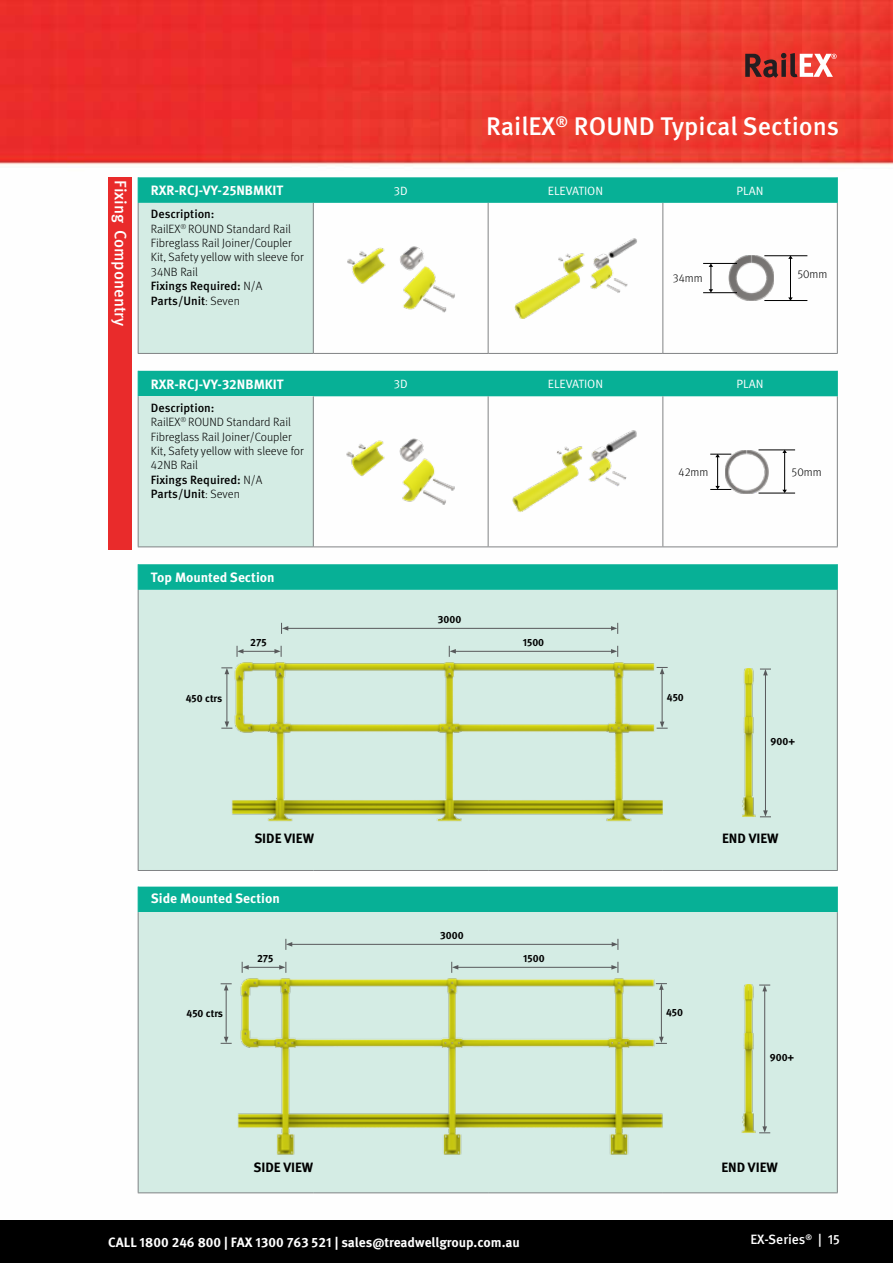
<style>
.page{position:relative;width:893px;height:1263px;background:#fff}
.page>*{position:absolute;margin:0;border:0;box-sizing:border-box;transform-origin:0 0}
.t1{font:500 25.5px "Meta Pro";color:#fff}
.t2{font:500 16.5px "Meta Pro";color:#fff}
.t3{font:700 13.5px "Meta Pro";color:#fff}
.t4{font:700 13.5px "Meta Pro";color:#000}
.t5{font:500 13.5px "Meta Pro";color:#fff}
.t6{font:300 12px/14.4px "Meta Pro";color:#000}
.t7{font:12px "Meta Pro Norm";color:#fff}
.t8{font:300 11.55px "Meta Pro";color:#000}
.t9{font:700 10.5px "Meta Pro";color:#000}
.s1{font-weight:500}
</style>
<div class="page">
<img style="left:0;top:0;width:893px;height:1194px">
<div style="left:0;top:1220px;width:893px;height:43px;background:#000"></div>
<svg style="left:745px;top:53px;width:92px;height:25px;background:#b85852"></svg>
<div style="left:138px;top:203px;width:175px;height:150px;background:#d4ece4"></div>
<hr style="left:488px;top:203px;width:1px;height:150px;background:#818385">
<hr style="left:662px;top:203px;width:1px;height:150px;background:#818385">
<hr style="left:837px;top:203px;width:1px;height:150px;background:#818385">
<hr style="left:314px;top:353px;width:174px;height:1px;background:#818385">
<hr style="left:488px;top:353px;width:175px;height:1px;background:#818385">
<hr style="left:663px;top:353px;width:175px;height:1px;background:#818385">
<hr style="left:138px;top:203px;width:1px;height:150px;background:#818385">
<hr style="left:313px;top:203px;width:1px;height:150px;background:#818385">
<hr style="left:138px;top:353px;width:176px;height:1px;background:#818385">
<svg style="left:138px;top:177px;width:700px;height:26px;background:#0bb197"></svg>
<img style="left:346px;top:244px;width:110px;height:68px">
<img style="left:514px;top:237px;width:123px;height:82px">
<img style="left:729px;top:255px;width:45px;height:46px">
<svg style="left:788px;top:256px;width:5px;height:3px"></svg>
<svg style="left:788px;top:297px;width:5px;height:3px"></svg>
<hr style="left:790px;top:257px;width:1px;height:41px;background:#000">
<hr style="left:764px;top:255px;width:43px;height:1px;background:#000">
<hr style="left:764px;top:300px;width:43px;height:1px;background:#000">
<svg style="left:709px;top:264px;width:4px;height:28px"></svg>
<hr style="left:703px;top:263px;width:34px;height:1px;background:#000">
<hr style="left:703px;top:292px;width:34px;height:1px;background:#000">
<div style="left:138px;top:396px;width:175px;height:151px;background:#d4ece4"></div>
<hr style="left:488px;top:396px;width:1px;height:150px;background:#818385">
<hr style="left:662px;top:396px;width:1px;height:150px;background:#818385">
<hr style="left:837px;top:396px;width:1px;height:150px;background:#818385">
<hr style="left:314px;top:546px;width:174px;height:1px;background:#818385">
<hr style="left:488px;top:546px;width:175px;height:1px;background:#818385">
<hr style="left:663px;top:546px;width:175px;height:1px;background:#818385">
<hr style="left:138px;top:396px;width:1px;height:150px;background:#818385">
<hr style="left:313px;top:396px;width:1px;height:150px;background:#818385">
<hr style="left:138px;top:546px;width:176px;height:1px;background:#818385">
<div style="left:138px;top:371px;width:700px;height:25px;background:#07b096"></div>
<img style="left:345px;top:435px;width:112px;height:73px">
<img style="left:512px;top:429px;width:127px;height:85px">
<img style="left:725px;top:450px;width:43px;height:43px">
<svg style="left:782px;top:490px;width:5px;height:3px"></svg>
<hr style="left:784px;top:451px;width:1px;height:41px;background:#000">
<hr style="left:758px;top:450px;width:37px;height:1px;background:#000">
<hr style="left:758px;top:493px;width:37px;height:1px;background:#000">
<hr style="left:717px;top:455px;width:1px;height:33px;background:#000">
<svg style="left:710px;top:454px;width:21px;height:3px"></svg>
<svg style="left:710px;top:486px;width:21px;height:4px"></svg>
<div style="left:138px;top:590px;width:699px;height:280px;background:#d4ece4"></div>
<hr style="left:837px;top:590px;width:1px;height:280px;background:#818385">
<hr style="left:138px;top:590px;width:1px;height:280px;background:#818385">
<hr style="left:138px;top:870px;width:175px;height:1px;background:#818385">
<hr style="left:313px;top:870px;width:175px;height:1px;background:#818385">
<hr style="left:488px;top:870px;width:175px;height:1px;background:#818385">
<hr style="left:663px;top:870px;width:175px;height:1px;background:#818385">
<svg style="left:138px;top:564px;width:700px;height:26px;background:#0ab197"></svg>
<img style="left:231px;top:662px;width:432px;height:160px">
<hr style="left:286px;top:628px;width:328px;height:1px;background:#58595b">
<hr style="left:453px;top:651px;width:161px;height:1px;background:#58595b">
<hr style="left:662px;top:671px;width:1px;height:53px;background:#58595b">
<hr style="left:765px;top:673px;width:1px;height:140px;background:#58595b">
<svg style="left:449px;top:646px;width:7px;height:11px"></svg>
<svg style="left:611px;top:646px;width:7px;height:11px"></svg>
<svg style="left:760px;top:669px;width:11px;height:6px"></svg>
<svg style="left:760px;top:810px;width:11px;height:7px"></svg>
<img style="left:742px;top:668px;width:14px;height:149px">
<svg style="left:657px;top:667px;width:11px;height:7px"></svg>
<svg style="left:657px;top:722px;width:11px;height:7px"></svg>
<svg style="left:611px;top:623px;width:7px;height:11px"></svg>
<svg style="left:281px;top:623px;width:7px;height:11px"></svg>
<hr style="left:241px;top:651px;width:36px;height:1px;background:#58595b">
<svg style="left:237px;top:646px;width:6px;height:11px"></svg>
<svg style="left:274px;top:646px;width:8px;height:11px"></svg>
<hr style="left:227px;top:672px;width:1px;height:52px;background:#58595b">
<svg style="left:221px;top:667px;width:11px;height:7px"></svg>
<svg style="left:221px;top:721px;width:11px;height:8px"></svg>
<div style="left:138px;top:912px;width:699px;height:281px;background:#d4ece4"></div>
<hr style="left:837px;top:912px;width:1px;height:280px;background:#818385">
<hr style="left:138px;top:912px;width:1px;height:280px;background:#818385">
<hr style="left:138px;top:1192px;width:175px;height:1px;background:#818385">
<hr style="left:313px;top:1192px;width:175px;height:1px;background:#818385">
<hr style="left:488px;top:1192px;width:175px;height:1px;background:#818385">
<hr style="left:663px;top:1192px;width:175px;height:1px;background:#818385">
<div style="left:138px;top:887px;width:700px;height:25px;background:#07b096"></div>
<hr style="left:290px;top:944px;width:324px;height:1px;background:#58595b">
<hr style="left:456px;top:967px;width:158px;height:1px;background:#58595b">
<hr style="left:226px;top:988px;width:1px;height:51px;background:#58595b">
<hr style="left:764px;top:989px;width:1px;height:140px;background:#58595b">
<svg style="left:451px;top:962px;width:7px;height:11px"></svg>
<svg style="left:611px;top:962px;width:8px;height:11px"></svg>
<svg style="left:759px;top:985px;width:11px;height:6px"></svg>
<svg style="left:759px;top:1126px;width:11px;height:7px"></svg>
<img style="left:742px;top:984px;width:14px;height:149px">
<svg style="left:662px;top:983px;width:5px;height:7px"></svg>
<svg style="left:662px;top:1037px;width:5px;height:7px"></svg>
<img style="left:237px;top:978px;width:425px;height:177px">
<svg style="left:612px;top:939px;width:7px;height:11px"></svg>
<svg style="left:285px;top:939px;width:7px;height:11px"></svg>
<hr style="left:246px;top:967px;width:36px;height:1px;background:#58595b">
<svg style="left:242px;top:962px;width:7px;height:11px"></svg>
<svg style="left:279px;top:962px;width:7px;height:11px"></svg>
<svg style="left:221px;top:983px;width:11px;height:7px"></svg>
<svg style="left:221px;top:1037px;width:11px;height:7px"></svg>
<div style="left:108px;top:177px;width:23px;height:372px;background:#e92b2b"></div>
<h2 class="t2" style="left:133px;top:180px;width:148px;rotate:90deg">Fixing Componentry</h2>
<h1 class="t1" style="left:486px;top:106px;width:355px">RailEX<sup>®</sup> ROUND Typical Sections</h1>
<p class="t3" style="left:151px;top:180px;width:134px">RXR-RCJ-VY-25NBMKIT</p>
<p class="t7" style="left:394px;top:181px;width:15px">3D</p>
<p class="t7" style="left:548px;top:181px;width:57px">ELEVATION</p>
<p class="t7" style="left:737px;top:181px;width:28px">PLAN</p>
<p class="t6" style="left:151px;top:206px;width:154px"><span class="s1">Description:<br></span>RailEX<sup>®</sup> ROUND Standard Rail<br>Fibreglass Rail Joiner/Coupler<br>Kit, Safety yellow with sleeve for<br>34NB Rail<br><span class="s1">Fixings Required:</span> N/A<br><span class="s1">Parts/Unit</span>: Seven</p>
<p class="t8" style="left:673px;top:269px;width:31px">34mm</p>
<p class="t8" style="left:797px;top:265px;width:32px">50mm</p>
<p class="t3" style="left:151px;top:373px;width:134px">RXR-RCJ-VY-32NBMKIT</p>
<p class="t7" style="left:394px;top:375px;width:15px">3D</p>
<p class="t7" style="left:548px;top:375px;width:57px">ELEVATION</p>
<p class="t7" style="left:737px;top:375px;width:28px">PLAN</p>
<p class="t6" style="left:151px;top:400px;width:154px"><span class="s1">Description:<br></span>RailEX<sup>®</sup> ROUND Standard Rail<br>Fibreglass Rail Joiner/Coupler<br>Kit, Safety yellow with sleeve for<br>42NB Rail<br><span class="s1">Fixings Required:</span> N/A<br><span class="s1">Parts/Unit</span>: Seven</p>
<p class="t8" style="left:679px;top:464px;width:31px">42mm</p>
<p class="t8" style="left:791px;top:463px;width:32px">50mm</p>
<p class="t3" style="left:151px;top:567px;width:125px">Top Mounted Section</p>
<p class="t9" style="left:438px;top:611px;width:25px">3000</p>
<p class="t9" style="left:250px;top:634px;width:18px">275</p>
<p class="t9" style="left:523px;top:634px;width:23px">1500</p>
<p class="t9" style="left:186px;top:690px;width:38px">450 ctrs</p>
<p class="t9" style="left:667px;top:689px;width:19px">450</p>
<p class="t9" style="left:771px;top:733px;width:26px">900+</p>
<p class="t4" style="left:254px;top:828px;width:61px">SIDE VIEW</p>
<p class="t4" style="left:722px;top:828px;width:58px">END VIEW</p>
<p class="t3" style="left:151px;top:888px;width:130px">Side Mounted Section</p>
<p class="t9" style="left:440px;top:927px;width:25px">3000</p>
<p class="t9" style="left:257px;top:950px;width:18px">275</p>
<p class="t9" style="left:523px;top:950px;width:23px">1500</p>
<p class="t9" style="left:186px;top:1005px;width:38px">450 ctrs</p>
<p class="t9" style="left:666px;top:1004px;width:19px">450</p>
<p class="t9" style="left:770px;top:1049px;width:26px">900+</p>
<p class="t4" style="left:254px;top:1156px;width:61px">SIDE VIEW</p>
<p class="t4" style="left:721px;top:1156px;width:58px">END VIEW</p>
<p class="t3" style="left:108px;top:1231px;width:413px">CALL 1800 246 800 | FAX 1300 763 521 | sales@treadwellgroup.com.au</p>
<p class="t5" style="left:750px;top:1229px;width:91px">EX-Series<sup>®</sup> | 15</p>
</div>
